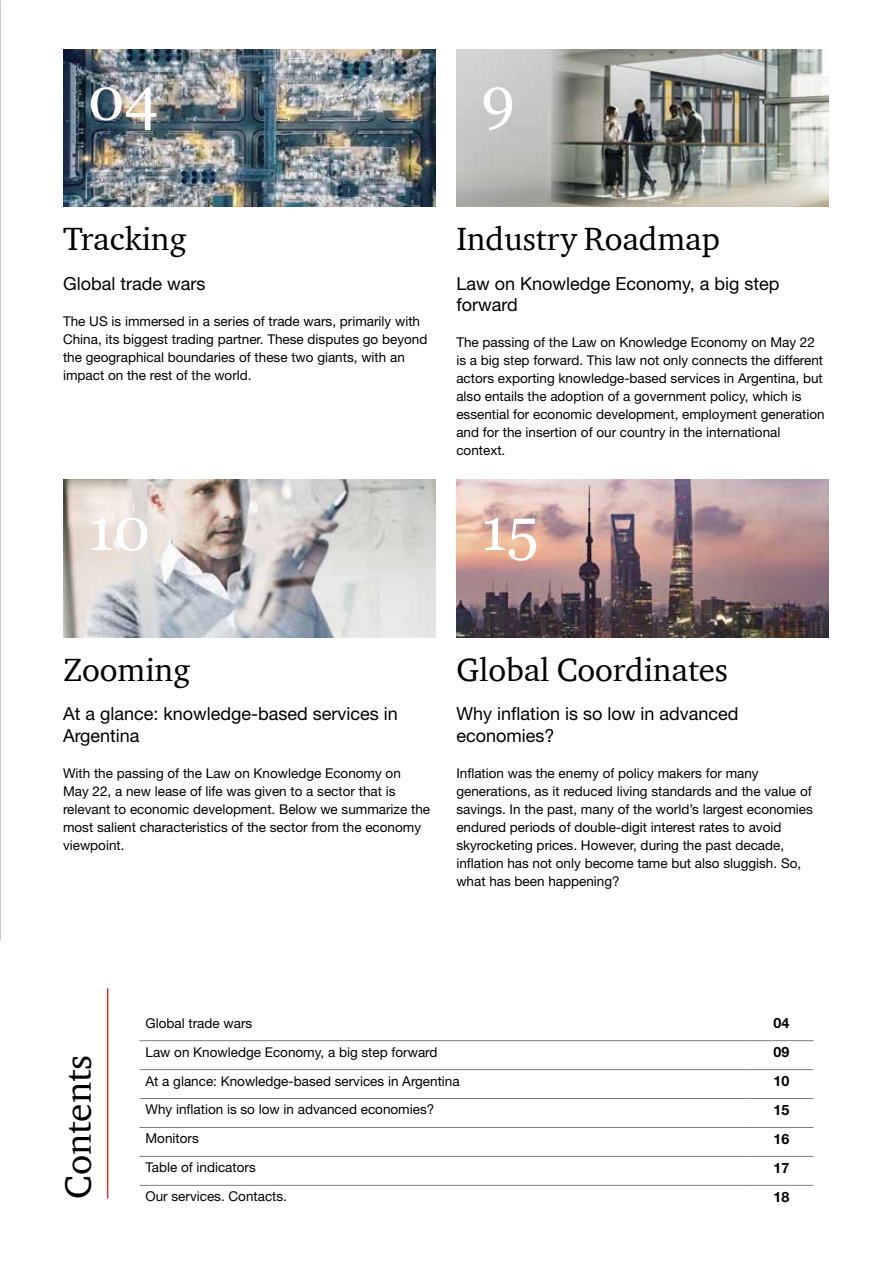
<style>
.page{position:relative;width:893px;height:1263px;background:#fff}
.page>*{position:absolute;margin:0;border:0;box-sizing:border-box;transform-origin:0 0}
.t1{font:60px "Georgia";color:#fff}
.t2{font:37.5px "ITC Charter Com";letter-spacing:-.005em;color:#000}
.t3{font:33px "ITC Charter Com";letter-spacing:-.005em;color:#000}
.t4{font:18px/21.6px "Helvetica Neue LT Std";color:#000}
.t5{font:700 14.25px "Helvetica Neue LT Std";color:#000}
.t6{font:13.5px/18px "Helvetica Neue LT Std";color:#000}
</style>
<div class="page">
<hr style="left:139px;top:1040px;width:610px;height:1px;background:#7d7d7d">
<hr style="left:749px;top:1040px;width:64px;height:1px;background:#7d7d7d">
<hr style="left:139px;top:1069px;width:610px;height:1px;background:#7d7d7d">
<hr style="left:749px;top:1069px;width:64px;height:1px;background:#7d7d7d">
<hr style="left:139px;top:1098px;width:610px;height:1px;background:#7d7d7d">
<hr style="left:749px;top:1098px;width:64px;height:1px;background:#7d7d7d">
<hr style="left:139px;top:1127px;width:610px;height:1px;background:#7d7d7d">
<hr style="left:749px;top:1127px;width:64px;height:1px;background:#7d7d7d">
<hr style="left:139px;top:1156px;width:610px;height:1px;background:#7d7d7d">
<hr style="left:749px;top:1156px;width:64px;height:1px;background:#7d7d7d">
<hr style="left:139px;top:1185px;width:610px;height:1px;background:#7d7d7d">
<hr style="left:749px;top:1185px;width:64px;height:1px;background:#7d7d7d">
<img style="left:63px;top:49px;width:372px;height:158px">
<img style="left:63px;top:480px;width:372px;height:157px">
<img style="left:456px;top:49px;width:373px;height:158px">
<img style="left:456px;top:480px;width:373px;height:157px">
<hr style="left:107px;top:988px;width:1px;height:210px;background:#e0301e">
<h1 class="t1" style="left:88px;top:63px;width:72px">04</h1>
<h1 class="t1" style="left:481px;top:63px;width:35px">9</h1>
<h3 class="t3" style="left:63px;top:218px;width:125px">Tracking</h3>
<h3 class="t4" style="left:63px;top:272px;width:144px">Global trade wars</h3>
<p class="t6" style="left:63px;top:312px;width:366px">The US is immersed in a series of trade wars, primarily with China, its biggest trading partner. These disputes go beyond the geographical boundaries of these two giants, with an impact on the rest of the world.</p>
<h1 class="t1" style="left:88px;top:493px;width:64px">10</h1>
<h3 class="t3" style="left:456px;top:218px;width:265px">Industry Roadmap</h3>
<h3 class="t4" style="left:456px;top:272px;width:325px">Law on Knowledge Economy, a big step forward</h3>
<p class="t6" style="left:456px;top:333px;width:370px">The passing of the Law on Knowledge Economy on May 22 is a big step forward. This law not only connects the different actors exporting knowledge-based services in Argentina, but also entails the adoption of a government policy, which is essential for economic development, employment generation and for the insertion of our country in the international context.</p>
<h1 class="t1" style="left:481px;top:493px;width:59px">15</h1>
<h3 class="t3" style="left:63px;top:649px;width:129px">Zooming</h3>
<h3 class="t4" style="left:63px;top:703px;width:336px">At a glance: knowledge-based services in<br>Argentina</h3>
<p class="t6" style="left:63px;top:764px;width:369px">With the passing of the Law on Knowledge Economy on<br>May 22, a new lease of life was given to a sector that is relevant to economic development. Below we summarize the most salient characteristics of the sector from the economy viewpoint.</p>
<h3 class="t3" style="left:456px;top:649px;width:273px">Global Coordinates</h3>
<h3 class="t4" style="left:456px;top:703px;width:284px">Why inflation is so low in advanced economies?</h3>
<p class="t6" style="left:456px;top:764px;width:358px">Inflation was the enemy of policy makers for many generations, as it reduced living standards and the value of savings. In the past, many of the world’s largest economies endured periods of double-digit interest rates to avoid skyrocketing prices. However, during the past decade, inflation has not only become tame but also sluggish. So, what has been happening?</p>
<h2 class="t2" style="left:55px;top:1198px;width:145px;rotate:-90deg">Contents</h2>
<p class="t6" style="left:145px;top:1014px;width:108px">Global trade wars</p>
<p class="t5" style="left:773px;top:1014px;width:17px">04</p>
<p class="t6" style="left:145px;top:1042px;width:294px">Law on Knowledge Economy, a big step forward</p>
<p class="t5" style="left:773px;top:1043px;width:17px">09</p>
<p class="t6" style="left:145px;top:1071px;width:316px">At a glance: Knowledge-based services in Argentina</p>
<p class="t5" style="left:773px;top:1072px;width:17px">10</p>
<p class="t6" style="left:145px;top:1100px;width:290px">Why inflation is so low in advanced economies?</p>
<p class="t5" style="left:773px;top:1101px;width:17px">15</p>
<p class="t6" style="left:145px;top:1129px;width:55px">Monitors</p>
<p class="t5" style="left:773px;top:1130px;width:17px">16</p>
<p class="t6" style="left:145px;top:1158px;width:112px">Table of indicators</p>
<p class="t5" style="left:773px;top:1159px;width:17px">17</p>
<p class="t6" style="left:145px;top:1187px;width:143px">Our services. Contacts.</p>
<p class="t5" style="left:773px;top:1187px;width:17px">18</p>
</div>
